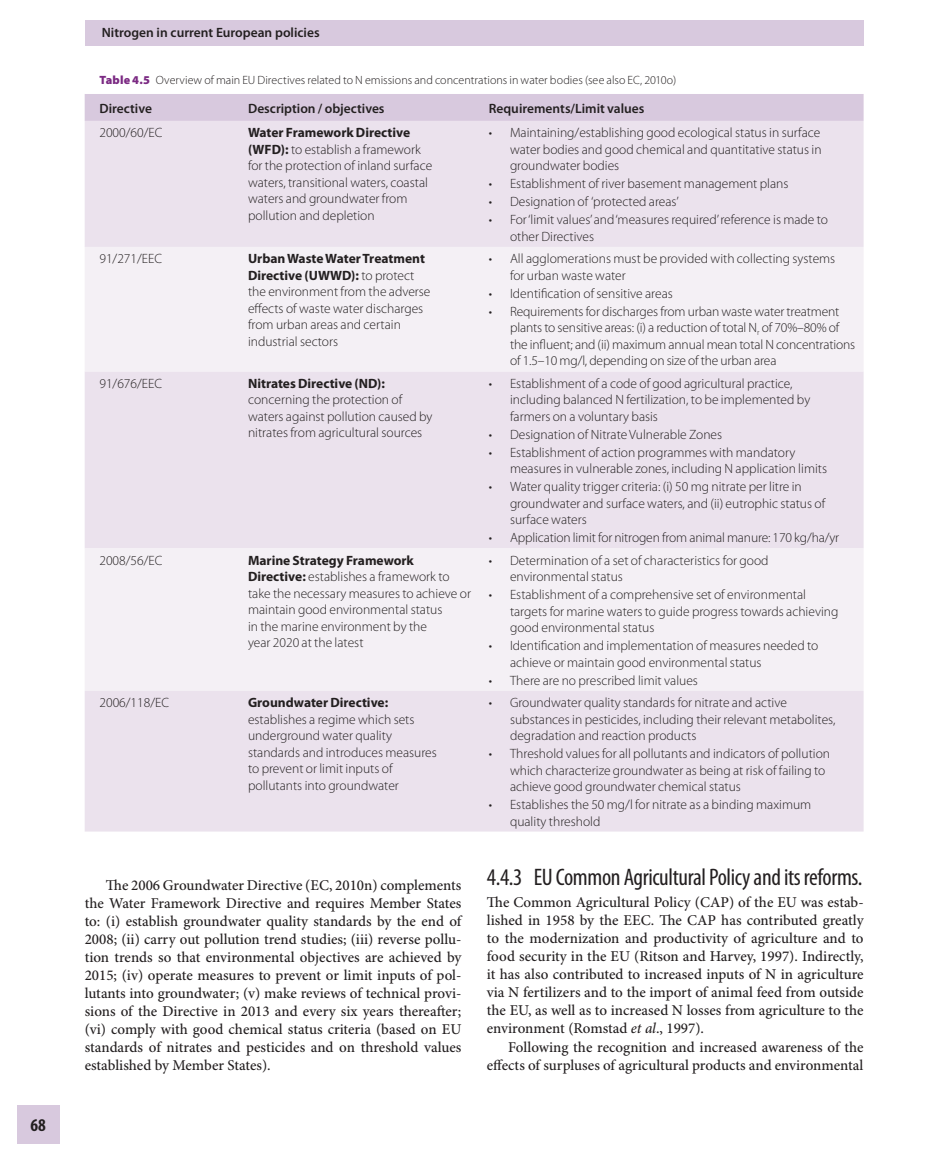
<style>
.page{position:relative;width:932px;height:1173px;background:#fff}
.page>*{position:absolute;margin:0;border:0;box-sizing:border-box;transform-origin:0 0}
.t1{font:condensed 24px "Myriad Pro";letter-spacing:-.015em;color:#231f20}
.t2{font:700 condensed 18px "Myriad Pro";color:#231f20}
.t3{font:500 15px/18px "Minion Pro";color:#231f20;text-align:justify}
.t4{font:300 13.5px/16.5px "Myriad Pro";color:#231f20}
.t5{font:600 13.5px "Myriad Pro";color:#231f20}
.t6{font:700 13.5px "Myriad Pro";color:#231f20}
.t7{font:300 12px "Myriad Pro";color:#231f20}
.s1{font-weight:900;color:#7b2a83}
.s2{font-weight:700}
.s3{font-style:italic}
</style>
<div class="page">
<div style="left:85px;top:21px;width:778px;height:25px;background:#d8c9de"></div>
<div style="left:17px;top:1105px;width:43px;height:38px;background:#d8c9de"></div>
<div style="left:85px;top:94px;width:778px;height:27px;background:#d8c9de"></div>
<div style="left:85px;top:121px;width:778px;height:126px;background:#ebe2ed"></div>
<svg style="left:85px;top:247px;width:778px;height:444px;fill:#f4f0f5"></svg>
<div style="left:85px;top:691px;width:778px;height:141px;background:#ebe2ed"></div>
<h2 class="t2" style="left:31px;top:1118px;width:17px">68</h2>
<p class="t5" style="left:102px;top:27px;width:219px">Nitrogen in current European policies</p>
<p class="t7" style="left:99px;top:75px;width:578px"><span class="s1">Table 4.5</span> Overview of main EU Directives related to N emissions and concentrations in water bodies (see also EC, 2010o )</p>
<p class="t5" style="left:100px;top:104px;width:54px">Directive</p>
<p class="t5" style="left:248px;top:104px;width:138px">Description / objectives</p>
<p class="t5" style="left:489px;top:104px;width:157px">Requirements/Limit values</p>
<p class="t4" style="left:99px;top:126px;width:64px">2000/60/EC</p>
<p class="t4" style="left:248px;top:126px;width:186px"><span class="s2">Water Framework Directive (WFD):</span> to establish a framework for the protection of inland surface waters, transitional waters, coastal waters and groundwater from pollution and depletion</p>
<p class="t4" style="left:510px;top:126px;width:313px;text-align:justify;text-indent:-21px">• Maintaining/establishing good ecological status in surface water bodies and good chemical and quantitative status in groundwater bodies</p>
<p class="t4" style="left:488px;top:177px;width:301px">• Establishment of river basement management plans</p>
<p class="t4" style="left:488px;top:195px;width:191px">• Designation of ‘protected areas’</p>
<p class="t4" style="left:510px;top:213px;width:319px;text-indent:-21px">• For ‘limit values’ and ‘measures required’ reference is made to other Directives</p>
<p class="t4" style="left:99px;top:252px;width:64px">91/271/EEC</p>
<p class="t4" style="left:248px;top:252px;width:184px"><span class="s2">Urban Waste Water Treatment<br>Directive (UWWD):</span> to protect the environment from the adverse effects of waste water discharges from urban areas and certain industrial sectors</p>
<p class="t4" style="left:510px;top:252px;width:327px;text-indent:-21px">• All agglomerations must be provided with collecting systems for urban waste water</p>
<p class="t4" style="left:488px;top:286px;width:186px">• Identification of sensitive areas</p>
<p class="t4" style="left:510px;top:304px;width:347px;text-indent:-21px">• Requirements for discharges from urban waste water treatment plants to sensitive areas: (i) a reduction of total N <sub>r</sub> of 70%–80% of the influent; and (ii) maximum annual mean total N concentrations of 1.5–10 mg/l, depending on size of the urban area</p>
<p class="t4" style="left:99px;top:376px;width:64px">91/676/EEC</p>
<p class="t6" style="left:248px;top:378px;width:138px">Nitrates Directive (ND):</p>
<p class="t4" style="left:248px;top:393px;width:186px">concerning the protection of waters against pollution caused by nitrates from agricultural sources</p>
<p class="t4" style="left:510px;top:376px;width:302px;text-indent:-21px">• Establishment of a code of good agricultural practice, including balanced N fertilization, to be implemented by farmers on a voluntary basis</p>
<p class="t4" style="left:488px;top:427px;width:235px">• Designation of Nitrate Vulnerable Zones</p>
<p class="t4" style="left:510px;top:445px;width:318px;text-indent:-21px">• Establishment of action programmes with mandatory measures in vulnerable zones, including N application limits</p>
<p class="t4" style="left:510px;top:480px;width:317px;text-indent:-21px">• Water quality trigger criteria: (i) 50 mg nitrate per litre in groundwater and surface waters, and (ii) eutrophic status of surface waters</p>
<p class="t4" style="left:488px;top:531px;width:352px">• Application limit for nitrogen from animal manure: 170 kg/ha/yr</p>
<p class="t4" style="left:99px;top:553px;width:64px">2008/56/EC</p>
<p class="t4" style="left:248px;top:553px;width:224px"><span class="s2">Marine Strategy Framework Directive:</span> establishes a framework to take the necessary measures to achieve or maintain good environmental status<br>in the marine environment by the<br>year 2020 at the latest</p>
<p class="t4" style="left:510px;top:553px;width:260px;text-indent:-21px">• Determination of a set of characteristics for good environmental status</p>
<p class="t4" style="left:510px;top:588px;width:330px;text-indent:-21px">• Establishment of a comprehensive set of environmental targets for marine waters to guide progress towards achieving good environmental status</p>
<p class="t4" style="left:510px;top:639px;width:310px;text-indent:-21px">• Identification and implementation of measures needed to achieve or maintain good environmental status</p>
<p class="t4" style="left:488px;top:673px;width:211px">• There are no prescribed limit values</p>
<p class="t4" style="left:99px;top:695px;width:71px">2006/118/EC</p>
<p class="t6" style="left:248px;top:697px;width:142px">Groundwater Directive:</p>
<p class="t4" style="left:248px;top:712px;width:190px">establishes a regime which sets underground water quality standards and introduces measures to prevent or limit inputs of pollutants into groundwater</p>
<p class="t3" style="left:85px;top:878px;width:378px;text-indent:21px">The 2006 Groundwater Directive (EC, 2010n ) complements the Water Framework Directive and requires Member States to: (i) establish groundwater quality standards by the end of 2008; (ii) carry out pollution trend studies; (iii) reverse pollu&shy;tion trends so that environmental objectives are achieved by 2015; (iv) operate measures to prevent or limit inputs of pol&shy;lutants into groundwater; (v) make reviews of technical provi&shy;sions of the Directive in 2013 and every six years thereafter; (vi) comply with good chemical status criteria (based on EU standards of nitrates and pesticides and on threshold values established by Member States).</p>
<p class="t4" style="left:510px;top:695px;width:327px;text-indent:-21px">• Groundwater quality standards for nitrate and active substances in pesticides, including their relevant metabolites, degradation and reaction products</p>
<p class="t4" style="left:510px;top:746px;width:321px;text-indent:-21px">• Threshold values for all pollutants and indicators of pollution which characterize groundwater as being at risk of failing to achieve good groundwater chemical status</p>
<p class="t4" style="left:510px;top:797px;width:303px;text-indent:-21px">• Establishes the 50 mg/l for nitrate as a binding maximum quality threshold</p>
<h1 class="t1" style="left:487px;top:869px;width:377px">4.4.3 EU Common Agricultural Policy and its reforms.</h1>
<p class="t3" style="left:487px;top:894px;width:378px">The Common Agricultural Policy (CAP) of the EU was estab&shy;lished in 1958 by the EEC. The CAP has contributed greatly to the modernization and productivity of agriculture and to food security in the EU (Ritson and Harvey, 1997 ). Indirectly, it has also contributed to increased inputs of N in agriculture via N fertilizers and to the import of animal feed from outside the EU, as well as to increased N losses from agriculture to the environment (Romstad <span class="s3">et al</span> ., 1997 ).</p>
<p class="t3" style="left:487px;top:1039px;width:378px;text-align:right">Following the recognition and increased awareness of the effects of surpluses of agricultural products and environmental</p>
</div>
